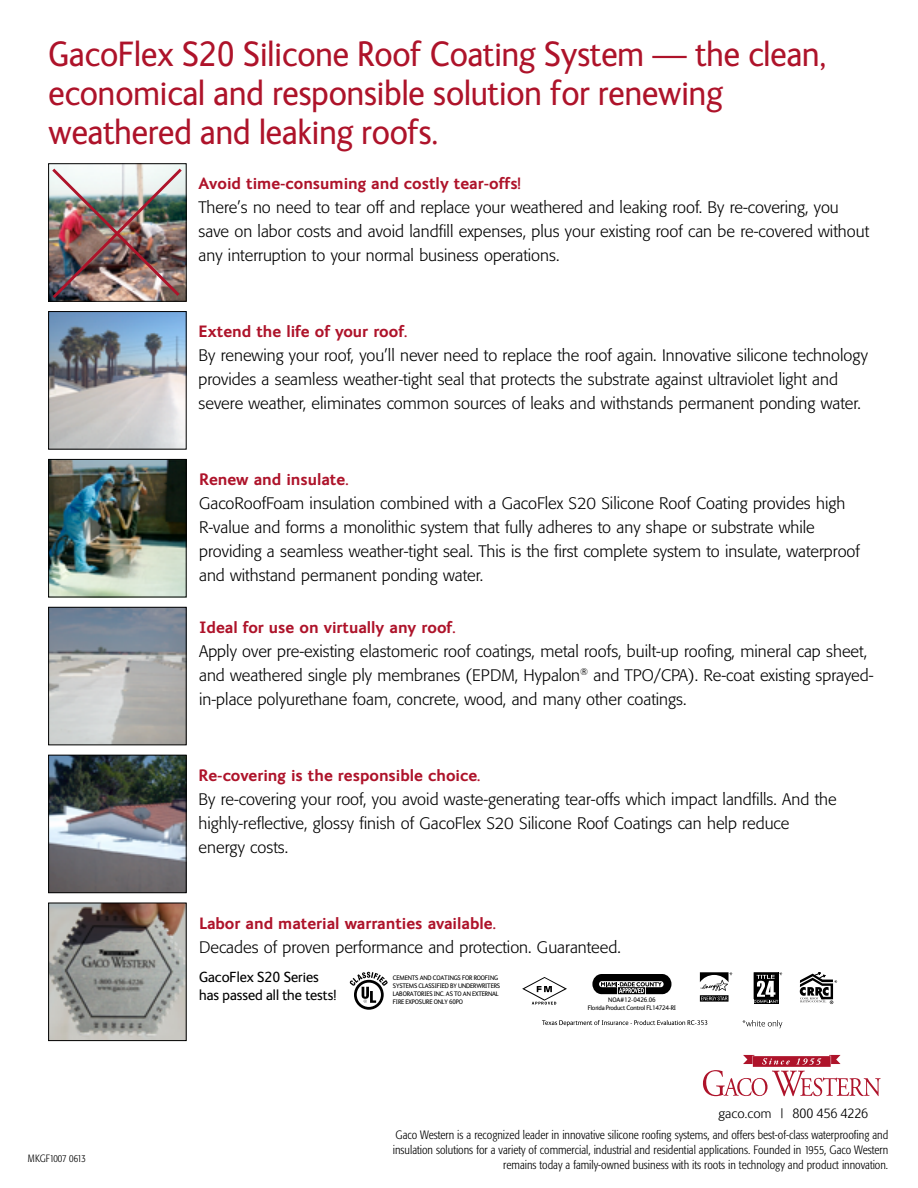
<style>
.page{position:relative;width:918px;height:1188px;background:#fff}
.page>*{position:absolute;margin:0;border:0;box-sizing:border-box;transform-origin:0 0}
.t1{font:36px/39px "FS Ingrid";color:#ae132a;scale:.95 1}
.t2{font:300 16.5px/24px "Formata";color:#000}
.t3{font:700 16.5px "FS Ingrid";color:#ae132a}
.t4{font:15px/18px "FS Ingrid";color:#000}
.t5{font:300 13.8px "FS Ingrid";color:#000}
.t6{font:300 condensed 12px/15px "Formata";color:#000;text-align:right}
.t7{font:300 condensed 10.5px "Formata";letter-spacing:-.01em;color:#000}
.t8{font:6.75px/7.9px "FS Ingrid";letter-spacing:-.025em;color:#000}
</style>
<div class="page">
<svg style="left:703px;top:1055px;width:178px;height:41px"></svg>
<div style="left:48px;top:163px;width:139px;height:139px;border:1px solid #000"></div>
<img style="left:50px;top:609px;width:135px;height:134px">
<div style="left:48px;top:607px;width:139px;height:138px;border:1px solid #000"></div>
<img style="left:50px;top:313px;width:135px;height:135px">
<div style="left:48px;top:311px;width:139px;height:139px;border:1px solid #000"></div>
<img style="left:50px;top:757px;width:135px;height:134px">
<div style="left:48px;top:755px;width:139px;height:138px;border:1px solid #000"></div>
<img style="left:50px;top:461px;width:135px;height:134px">
<div style="left:48px;top:459px;width:139px;height:138px;border:1px solid #000"></div>
<svg style="left:522px;top:977px;width:45px;height:28px"></svg>
<svg style="left:349px;top:972px;width:39px;height:38px"></svg>
<svg style="left:592px;top:974px;width:79px;height:20px;background:#424242"></svg>
<div style="left:754px;top:972px;width:25px;height:32px;background:#000"></div>
<svg style="left:542px;top:1020px;width:165px;height:6px"></svg>
<svg style="left:742px;top:1020px;width:40px;height:8px"></svg>
<svg style="left:700px;top:972px;width:32px;height:30px"></svg>
<svg style="left:754px;top:972px;width:28px;height:31px"></svg>
<svg style="left:800px;top:972px;width:37px;height:32px"></svg>
<img style="left:49px;top:166px;width:136px;height:135px">
<img style="left:50px;top:905px;width:135px;height:134px">
<div style="left:48px;top:903px;width:139px;height:138px;border:1px solid #000"></div>
<h1 class="t1" style="left:49px;top:35px;width:820px">GacoFlex S20 Silicone Roof Coating System — the clean, economical and responsible solution for renewing weathered and leaking roofs.</h1>
<p class="t3" style="left:199px;top:174px;width:324px">Avoid time-consuming and costly tear-offs!</p>
<p class="t2" style="left:199px;top:196px;width:672px">There’s no need to tear off and replace your weathered and leaking roof. By re-covering, you save on labor costs and avoid landfill expenses, plus your existing roof can be re-covered without any interruption to your normal business operations.</p>
<p class="t3" style="left:199px;top:322px;width:210px">Extend the life of your roof.</p>
<p class="t2" style="left:199px;top:344px;width:671px">By renewing your roof, you’ll never need to replace the roof again. Innovative silicone technology provides a seamless weather-tight seal that protects the substrate against ultraviolet light and severe weather, eliminates common sources of leaks and withstands permanent ponding water.</p>
<p class="t3" style="left:199px;top:470px;width:151px">Renew and insulate.</p>
<p class="t2" style="left:199px;top:492px;width:662px">GacoRoofFoam insulation combined with a GacoFlex S20 Silicone Roof Coating provides high R-value and forms a monolithic system that fully adheres to any shape or substrate while providing a seamless weather-tight seal. This is the first complete system to insulate, waterproof and withstand permanent ponding water.</p>
<p class="t3" style="left:199px;top:618px;width:258px">Ideal for use on virtually any roof.</p>
<p class="t2" style="left:199px;top:639px;width:676px">Apply over pre-existing elastomeric roof coatings, metal roofs, built-up roofing, mineral cap sheet, and weathered single ply membranes (EPDM, Hypalon<sup>®</sup> and TPO/CPA). Re-coat existing sprayed&shy;in-place polyurethane foam, concrete, wood, and many other coatings.</p>
<p class="t3" style="left:199px;top:766px;width:283px">Re-covering is the responsible choice.</p>
<p class="t2" style="left:199px;top:787px;width:640px">By re-covering your roof, you avoid waste-generating tear-offs which impact landfills. And the highly-reflective, glossy finish of GacoFlex S20 Silicone Roof Coatings can help reduce energy costs.</p>
<p class="t3" style="left:199px;top:914px;width:298px">Labor and material warranties available.</p>
<p class="t2" style="left:199px;top:935px;width:423px">Decades of proven performance and protection. Guaranteed.</p>
<p class="t7" style="left:28px;top:1152px;width:59px">MKGF1007 0613</p>
<p class="t4" style="left:199px;top:969px;width:139px">GacoFlex S20 Series has passed all the tests!</p>
<p class="t8" style="left:393px;top:974px;width:109px">CEMENTS AND COATINGS FOR ROOFING<br>SYSTEMS CLASSIFIED BY UNDERWRITERS<br>LABORATORIES INC. AS TO AN EXTERNAL<br>FIRE EXPOSURE ONLY 60PO</p>
<p class="t8" style="left:588px;top:995px;width:90px;line-height:8.7px;text-align:center">NOA#12-0426.06<br>Florida Product Control FL14724-RI</p>
<p class="t5" style="left:719px;top:1106px;width:151px">gaco.com | 800 456 4226</p>
<p class="t6" style="left:393px;top:1127px;width:497px">Gaco Western is a recognized leader in innovative silicone roofing systems, and offers best-of-class waterproofing and insulation solutions for a variety of commercial, industrial and residential applications. Founded in 1955, Gaco Western remains today a family-owned business with its roots in technology and product innovation.</p>
</div>
